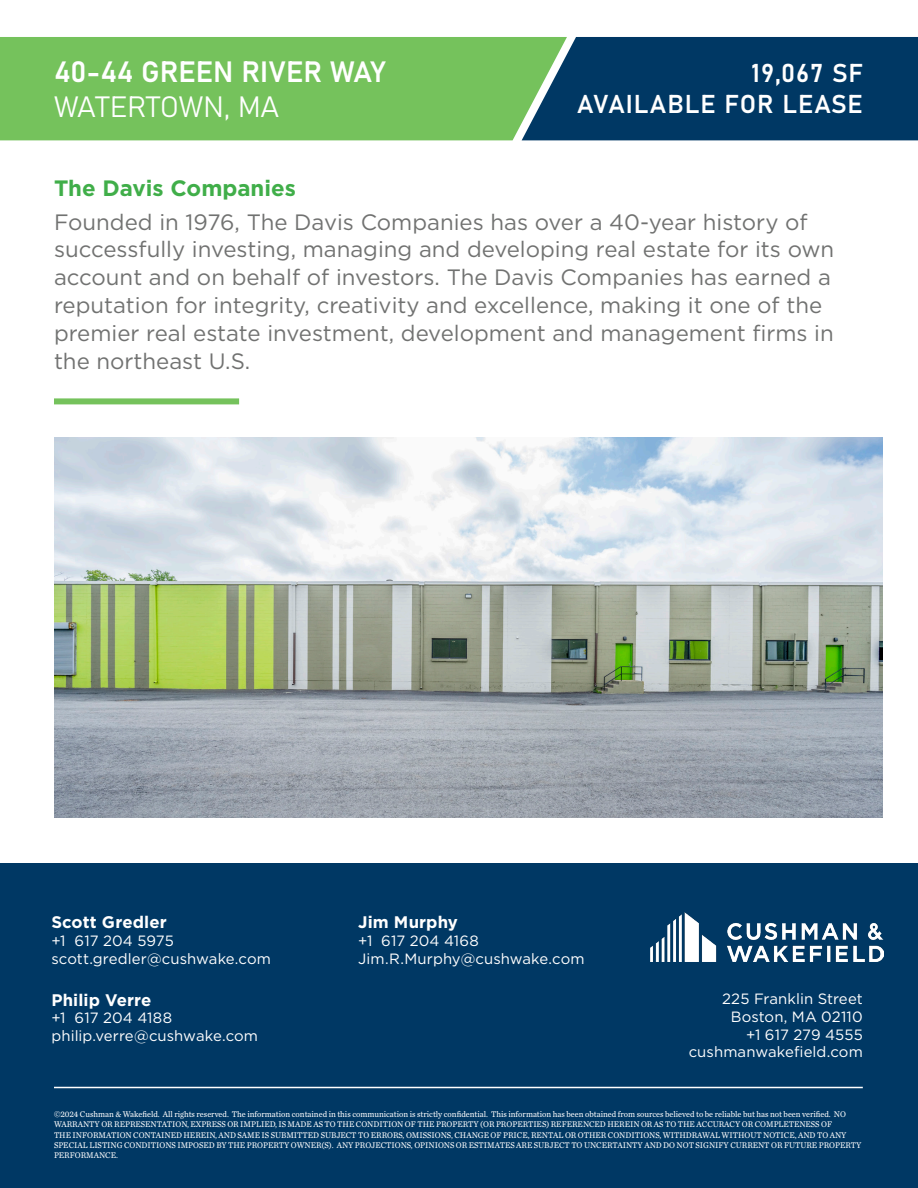
<style>
.page{position:relative;width:918px;height:1188px;background:#fff}
.page>*{position:absolute;margin:0;border:0;box-sizing:border-box;transform-origin:0 0}
.t1{font:28.95px "Bahnschrift";color:#fff}
.t2{font:25.5px "Bahnschrift";letter-spacing:.04em;color:#fff}
.t3{font:22.2px/27.8px "Gotham";color:#717271}
.Broker_Name{font:700 16.8px "Gotham";letter-spacing:.005em;color:#fff}
.Broker_Name-2{font:14.85px/17.9px "Gotham";letter-spacing:.005em;color:#fff}
.Broker_Contact_Smaller{font:14.85px/17.9px "Gotham";letter-spacing:.005em;color:#fff;text-align:right}
.disclaimer{font:8.7px/10.4px "Chronicle Text G2";color:#fff;scale:.95 1}
.s1{font-weight:700;color:#40ae49}
</style>
<div class="page">
<div style="left:0;top:863px;width:918px;height:325px;background:#003864"></div>
<hr style="left:54px;top:1087px;width:809px;height:1px;background:#fff">
<img style="left:54px;top:438px;width:829px;height:380px">
<div style="left:54px;top:398px;width:185px;height:6px;background:#75c25c"></div>
<div style="left:0;top:37px;width:522px;height:103px;background:#75c25c"></div>
<svg style="left:522px;top:37px;width:396px;height:103px;background:#0b4266"></svg>
<img style="left:651px;top:913px;width:233px;height:49px">
<p class="t1" style="left:54px;top:50px;width:333px">40-44 GREEN RIVER WAY</p>
<p class="t1" style="left:54px;top:84px;width:227px">WATERTOWN, MA</p>
<p class="t2" style="left:752px;top:54px;width:113px">19,067 SF</p>
<p class="t2" style="left:577px;top:84px;width:287px">AVAILABLE FOR LEASE</p>
<p class="t3" style="left:54px;top:171px;width:755px;line-height:33.3px"><span class="s1">The Davis Companies<br></span>Founded in 1976, The Davis Companies has over a 40-year history of</p>
<p class="t3" style="left:54px;top:235px;width:782px">successfully investing, managing and developing real estate for its own account and on behalf of investors. The Davis Companies has earned a reputation for integrity, creativity and excellence, making it one of the premier real estate investment, development and management firms in the northeast U.S.</p>
<p class="Broker_Name" style="left:51px;top:911px;width:117px">Scott Gredler</p>
<p class="Broker_Name-2" style="left:51px;top:932px;width:221px">+1 617 204 5975 scott.gredler@cushwake.com</p>
<p class="Broker_Name" style="left:51px;top:988px;width:101px">Philip Verre</p>
<p class="Broker_Name-2" style="left:51px;top:1009px;width:208px">+1 617 204 4188 philip.verre@cushwake.com</p>
<p class="Broker_Name" style="left:358px;top:911px;width:101px">Jim Murphy</p>
<p class="Broker_Name-2" style="left:358px;top:932px;width:228px">+1 617 204 4168<br>Jim.R.Murphy@cushwake.com</p>
<p class="Broker_Contact_Smaller" style="left:722px;top:989px;width:142px">225 Franklin Street<br>Boston, MA 02110 +1 617 279 4555</p>
<p class="Broker_Contact_Smaller" style="left:689px;top:1043px;width:176px">cushmanwakefield.com</p>
<p class="disclaimer" style="left:54px;top:1108px;width:851px">©2024 Cushman &amp; Wakefield. All rights reserved. The information contained in this communication is strictly confidential. This information has been obtained from sources believed to be reliable but has not been verified. NO WARRANTY OR REPRESENTATION, EXPRESS OR IMPLIED, IS MADE AS TO THE CONDITION OF THE PROPERTY (OR PROPERTIES) REFERENCED HEREIN OR AS TO THE ACCURACY OR COMPLETENESS OF<br>THE INFORMATION CONTAINED HEREIN, AND SAME IS SUBMITTED SUBJECT TO ERRORS, OMISSIONS, CHANGE OF PRICE, RENTAL OR OTHER CONDITIONS, WITHDRAWAL WITHOUT NOTICE, AND TO ANY SPECIAL LISTING CONDITIONS IMPOSED BY THE PROPERTY OWNER(S). ANY PROJECTIONS, OPINIONS OR ESTIMATES ARE SUBJECT TO UNCERTAINTY AND DO NOT SIGNIFY CURRENT OR FUTURE PROPERTY PERFORMANCE.</p>
</div>
